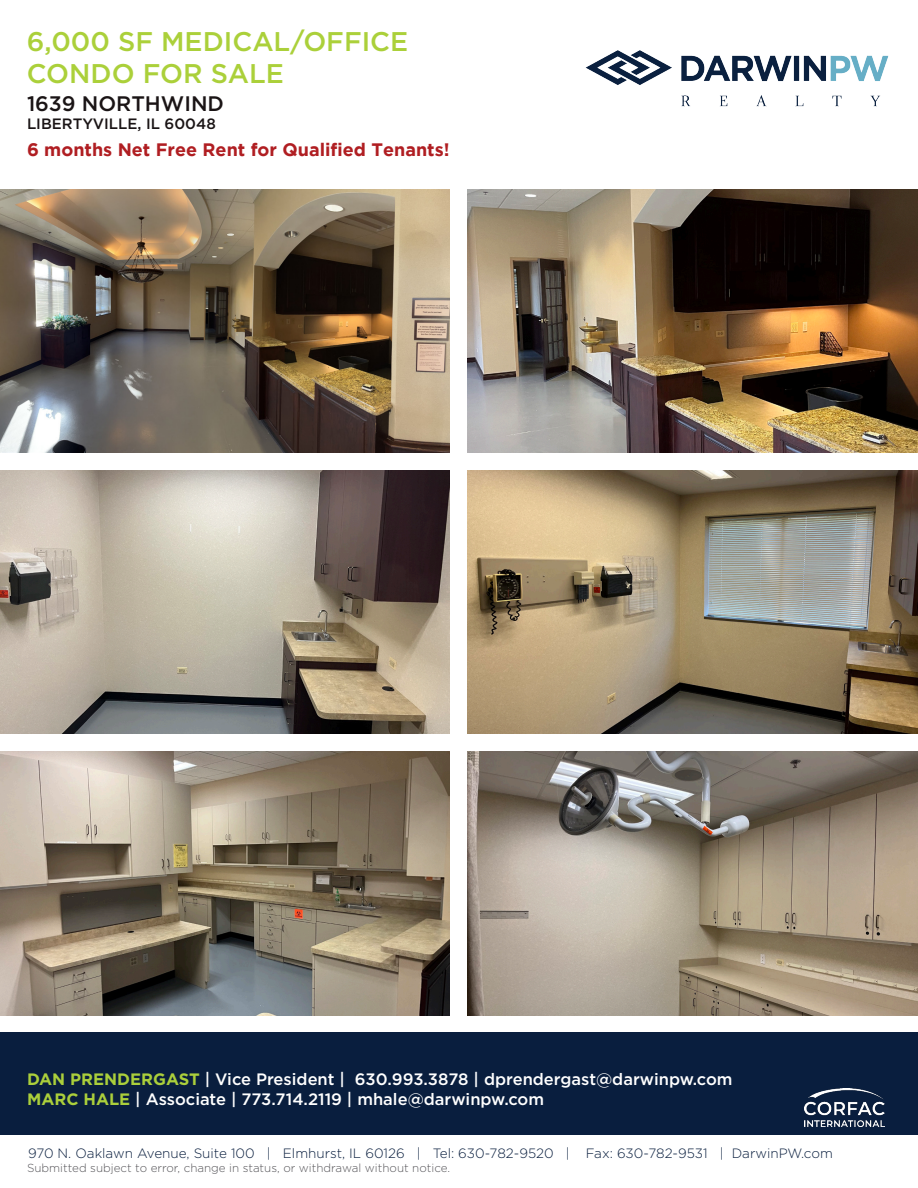
<style>
.page{position:relative;width:918px;height:1188px;background:#fff}
.page>*{position:absolute;margin:0;border:0;box-sizing:border-box;transform-origin:0 0}
.t1{font:500 27px "Gotham";color:#abd03a}
.t2{font:500 21px "Gotham";color:#1a1415}
.t3{font:700 18px "Gotham";color:#b01e22}
.t4{font:500 16.5px "Gotham";color:#fff}
.t5{font:500 15px "Gotham";color:#1a1415}
.t6{font:300 13.5px "Gotham";color:#091e3e}
.t7{font:300 11.7px "Gotham";color:#57565a}
.s1{font-weight:700;color:#abcf3b}
</style>
<div class="page">
<img style="left:585px;top:50px;width:304px;height:57px">
<div style="left:0;top:1033px;width:918px;height:102px;background:#091e3e"></div>
<img style="left:805px;top:1088px;width:79px;height:38px">
<img style="left:0;top:189px;width:450px;height:263px">
<img style="left:468px;top:189px;width:449px;height:263px">
<img style="left:0;top:470px;width:450px;height:264px">
<img style="left:468px;top:470px;width:449px;height:264px">
<img style="left:0;top:752px;width:450px;height:263px">
<img style="left:468px;top:752px;width:449px;height:263px">
<p class="t1" style="left:27px;top:24px;width:383px">6,000 SF MEDICAL/OFFICE</p>
<p class="t1" style="left:27px;top:56px;width:258px">CONDO FOR SALE</p>
<p class="t2" style="left:27px;top:90px;width:199px">1639 NORTHWIND</p>
<p class="t5" style="left:27px;top:114px;width:190px">LIBERTYVILLE, IL 60048</p>
<p class="t3" style="left:27px;top:139px;width:424px">6 months Net Free Rent for Qualified Tenants!</p>
<p class="t4" style="left:27px;top:1069px;width:707px"><span class="s1">DAN PRENDERGAST</span> | Vice President | 630.993.3878 | dprendergast@darwinpw.com</p>
<p class="t4" style="left:27px;top:1088px;width:519px"><span class="s1">MARC HALE</span> | Associate | 773.714.2119 | mhale@darwinpw.com</p>
<p class="t6" style="left:28px;top:1146px;width:806px">970 N. Oaklawn Avenue, Suite 100 | Elmhurst, IL 60126 | Tel: 630-782-9520 | Fax: 630-782-9531 | DarwinPW.com</p>
<p class="t7" style="left:27px;top:1162px;width:425px">Submitted subject to error, change in status, or withdrawal without notice.</p>
</div>
